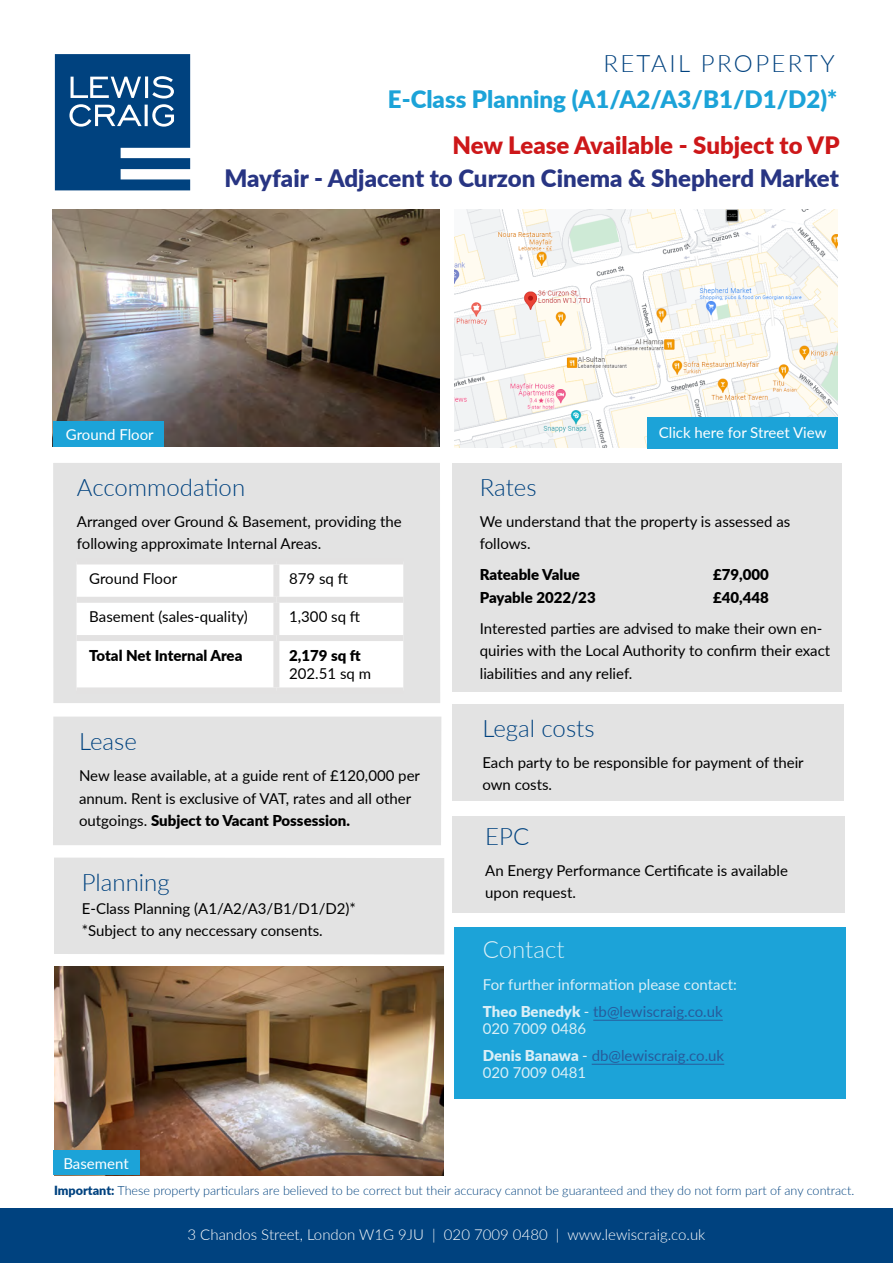
<style>
.page{position:relative;width:893px;height:1263px;background:#fff}
.page>*{position:absolute;margin:0;border:0;box-sizing:border-box;transform-origin:0 0}
.t1{font:900 24px "Lato";color:#283583}
.t2{font:300 24px "Lato";color:#00427f}
.t3{font:900 24px "Lato";color:#1ca3d8}
.t4{font:900 24px "Lato";color:#cd1719}
.t5{font:300 24px "Lato";letter-spacing:.1em;color:#00427f}
.t6{font:300 24px "Lato";color:#daeff7}
.t7{font:15px/22.5px "Lato";color:#000}
.t8{font:15px/26.5px "Lato";color:#daeff7}
.t9{font:900 15px "Lato";color:#000}
.t10{font:300 15px "Lato";color:#fff}
.t11{font:15px/26.5px "Lato";color:#275b9b}
.t12{font:15px "Lato";color:#fff}
.t13{font:300 12.6px "Lato";color:#00427f}
.s1{font-weight:900}
.s2{color:#275b9b}
.s3{color:#daeff7}
.s4{font-weight:900;color:#daeff7}
</style>
<div class="page">
<div style="left:0;top:1209px;width:893px;height:54px;background:#00427f"></div>
<svg style="left:54px;top:54px;width:137px;height:137px"></svg>
<svg style="left:55px;top:54px;width:135px;height:136px;background:#296093"></svg>
<div style="left:53px;top:463px;width:387px;height:240px;background:#e3e3e3"></div>
<div style="left:452px;top:463px;width:389px;height:229px;background:#e3e3e3"></div>
<div style="left:452px;top:704px;width:391px;height:97px;background:#e3e3e3"></div>
<div style="left:454px;top:927px;width:391px;height:171px;background:#1ca3d8"></div>
<div style="left:53px;top:717px;width:388px;height:128px;background:#e3e3e3"></div>
<hr style="left:593px;top:1020px;width:130px;height:1px;background:#275b9b">
<hr style="left:592px;top:1064px;width:132px;height:1px;background:#275b9b">
<div style="left:77px;top:564px;width:326px;height:123px;background:#fff"></div>
<div style="left:273px;top:564px;width:6px;height:33px;background:#e3e2e2"></div>
<div style="left:77px;top:597px;width:199px;height:6px;background:#e3e2e2"></div>
<div style="left:276px;top:597px;width:127px;height:6px;background:#e3e2e2"></div>
<div style="left:273px;top:603px;width:6px;height:32px;background:#e3e2e2"></div>
<div style="left:77px;top:635px;width:199px;height:6px;background:#e3e2e2"></div>
<div style="left:276px;top:635px;width:127px;height:6px;background:#e3e2e2"></div>
<div style="left:273px;top:641px;width:6px;height:46px;background:#e3e2e2"></div>
<img style="left:454px;top:209px;width:384px;height:238px">
<div style="left:647px;top:417px;width:190px;height:32px;background:#1ca3d8"></div>
<img style="left:53px;top:210px;width:386px;height:237px">
<div style="left:452px;top:815px;width:392px;height:97px;background:#e3e3e3"></div>
<div style="left:53px;top:422px;width:111px;height:25px;background:#1ca3d8"></div>
<div style="left:54px;top:857px;width:390px;height:97px;background:#e3e3e3"></div>
<img style="left:54px;top:967px;width:390px;height:208px">
<div style="left:54px;top:1150px;width:86px;height:25px;background:#1ca3d8"></div>
<h1 class="t5" style="left:603px;top:47px;width:233px">RETAIL PROPERTY</h1>
<h1 class="t3" style="left:388px;top:81px;width:451px">E-Class Planning (A1/A2/A3/B1/D1/D2)*</h1>
<h1 class="t4" style="left:452px;top:127px;width:389px">New Lease Available - Subject to VP</h1>
<h1 class="t1" style="left:224px;top:160px;width:616px">Mayfair - Adjacent to Curzon Cinema &amp; Shepherd Market</h1>
<p class="t12" style="left:66px;top:424px;width:89px">Ground Floor</p>
<p class="t12" style="left:659px;top:422px;width:169px">Click here for Street View</p>
<h1 class="t2" style="left:77px;top:470px;width:170px">Accommodation</h1>
<p class="t7" style="left:77px;top:509px;width:326px">Arranged over Ground &amp; Basement, providing the following approximate Internal Areas.</p>
<p class="t7" style="left:89px;top:567px;width:89px">Ground Floor</p>
<p class="t7" style="left:289px;top:567px;width:60px">879 sq ft</p>
<p class="t7" style="left:89px;top:605px;width:160px">Basement (sales-quality)</p>
<p class="t7" style="left:289px;top:605px;width:73px">1,300 sq ft</p>
<p class="t9" style="left:89px;top:644px;width:155px">Total Net Internal Area</p>
<p class="t9" style="left:289px;top:644px;width:73px">2,179 sq ft</p>
<p class="t7" style="left:289px;top:661px;width:83px">202.51 sq m</p>
<h1 class="t2" style="left:79px;top:725px;width:59px">Lease</h1>
<p class="t7" style="left:79px;top:764px;width:343px">New lease available, at a guide rent of £120,000 per annum. Rent is exclusive of VAT, rates and all other outgoings. <span class="s1">Subject to Vacant Possession.</span></p>
<h1 class="t2" style="left:82px;top:866px;width:89px">Planning</h1>
<p class="t7" style="left:82px;top:896px;width:276px">E-Class Planning (A1/A2/A3/B1/D1/D2)* *Subject to any neccessary consents.</p>
<p class="t12" style="left:63px;top:1152px;width:67px">Basement</p>
<h1 class="t2" style="left:480px;top:470px;width:58px">Rates</h1>
<p class="t7" style="left:480px;top:509px;width:312px">We understand that the property is assessed as follows.</p>
<p class="t9" style="left:480px;top:563px;width:102px">Rateable Value</p>
<p class="t9" style="left:713px;top:563px;width:57px">£79,000</p>
<p class="t9" style="left:480px;top:586px;width:117px">Payable 2022/23</p>
<p class="t9" style="left:713px;top:586px;width:57px">£40,448</p>
<p class="t7" style="left:480px;top:616px;width:352px">Interested parties are advised to make their own en&shy;quiries with the Local Authority to confirm their exact liabilities and any relief.</p>
<h1 class="t2" style="left:482px;top:711px;width:114px">Legal costs</h1>
<p class="t7" style="left:482px;top:750px;width:323px">Each party to be responsible for payment of their own costs.</p>
<h1 class="t2" style="left:485px;top:819px;width:46px">EPC</h1>
<p class="t7" style="left:485px;top:858px;width:304px">An Energy Performance Certificate is available upon request.</p>
<h1 class="t6" style="left:483px;top:932px;width:83px">Contact</h1>
<p class="t8" style="left:483px;top:971px;width:256px">For further information please contact:<br><span class="s1">Theo Benedyk</span> - <span class="s2">tb@lewiscraig.co.uk</span></p>
<p class="t11" style="left:483px;top:1015px;width:243px"><span class="s3">020 7009 0486<br></span><span class="s4">Denis Banawa</span> <span class="s3">-</span> db@lewiscraig.co.uk</p>
<p class="t8" style="left:483px;top:1059px;width:105px">020 7009 0481</p>
<p class="t13" style="left:54px;top:1182px;width:802px"><span class="s1">Important:</span> These property particulars are believed to be correct but their accuracy cannot be guaranteed and they do not form part of any contract.</p>
<p class="t10" style="left:188px;top:1224px;width:519px">3 Chandos Street, London W1G 9JU | 020 7009 0480 | www.lewiscraig.co.uk</p>
</div>
